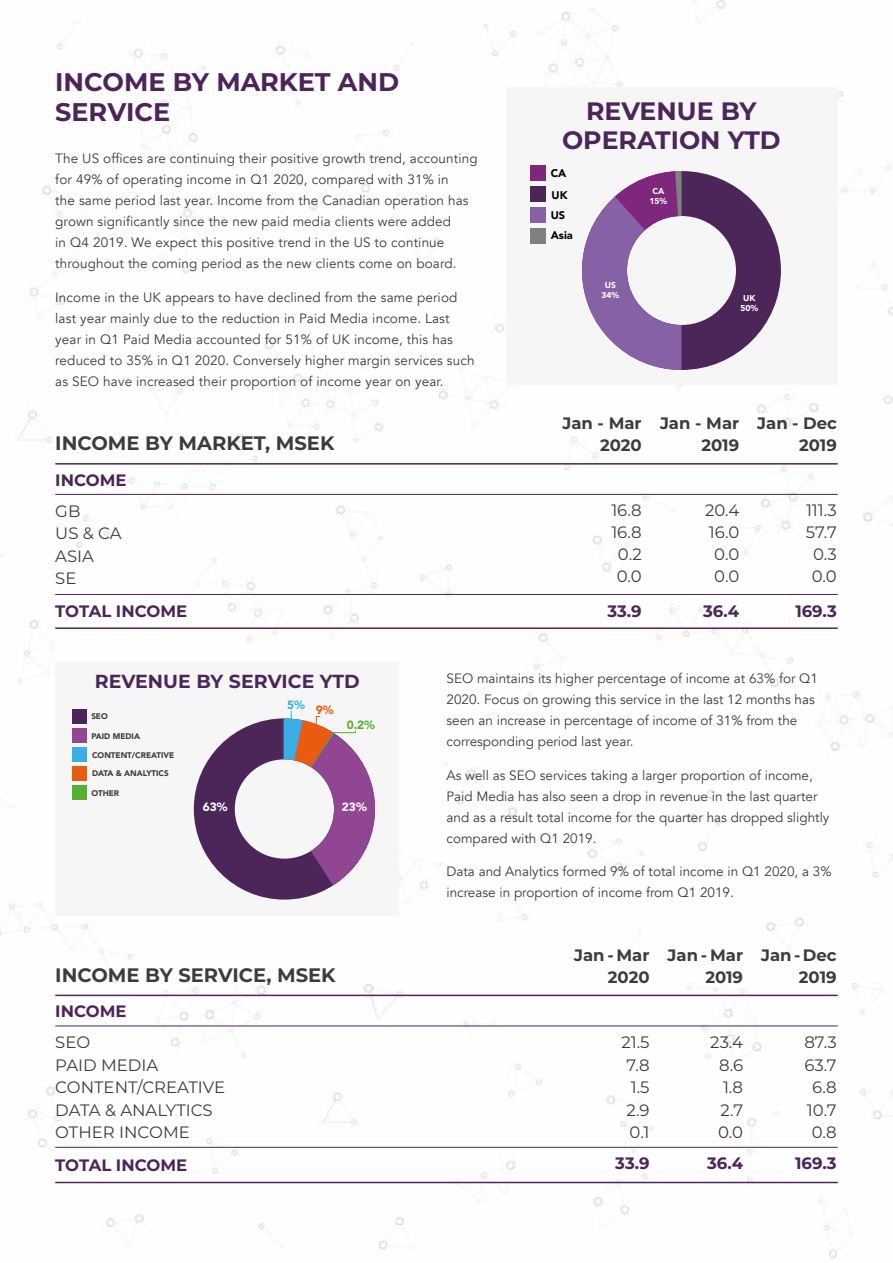
<style>
.page{position:relative;width:893px;height:1263px;background:#fff}
.page>*{position:absolute;margin:0;border:0;box-sizing:border-box;transform-origin:0 0}
.t1{font:700 25.5px/30px "Montserrat";color:#4c2459}
.t2{font:700 25.2px/28.5px "Montserrat";color:#4c2559;text-align:center}
.t3{font:700 19.5px "Montserrat";color:#3c3c3b}
.t4{font:700 18.9px "Montserrat";letter-spacing:.005em;color:#4c2559}
.t5{font:16.5px/22.5px "Montserrat";color:#3c3c3b;text-align:center}
.t6{font:700 16.5px/22px "Montserrat";color:#3c3c3b;text-align:right}
.t7{font:700 16.5px "Montserrat";color:#4c2459}
.t8{font:13.5px/21px "Avenir";letter-spacing:.01em;color:#3c3c3b}
.t9{font:900 11.85px "Avenir";color:#fff}
.t10{font:900 11.85px "Avenir";color:#55af31}
.t11{font:900 11.85px "Avenir";color:#38aee4}
.t12{font:900 11.85px "Avenir";color:#ea5b12}
.t13{font:900 10.95px/22px "Avenir";color:#020203}
.t14{font:900 8.4px/10.2px "Avenir";color:#fff;text-align:center}
.t15{font:900 8.1px "Avenir";color:#3c3c3b}
</style>
<div class="page">
<img style="left:0;top:0;width:893px;height:1259px">
<div style="left:506px;top:87px;width:332px;height:298px;background:#f6f6f6"></div>
<div style="left:530px;top:166px;width:15px;height:15px;background:#7e277c"></div>
<div style="left:530px;top:186px;width:15px;height:16px;background:#4c2559"></div>
<div style="left:530px;top:207px;width:15px;height:15px;background:#8761a6"></div>
<div style="left:530px;top:228px;width:15px;height:15px;background:#7f8080"></div>
<svg style="left:582px;top:171px;width:199px;height:199px"></svg>
<hr style="left:55px;top:627px;width:783px;height:2px;background:#4c2459">
<hr style="left:55px;top:463px;width:783px;height:2px;background:#4c2459">
<hr style="left:55px;top:494px;width:783px;height:1px;background:#4c2459">
<hr style="left:55px;top:594px;width:783px;height:1px;background:#4c2459">
<hr style="left:55px;top:995px;width:783px;height:1px;background:#4c2459">
<hr style="left:55px;top:1026px;width:783px;height:1px;background:#4c2459">
<hr style="left:55px;top:1147px;width:783px;height:1px;background:#4c2459">
<div style="left:55px;top:661px;width:344px;height:254px;background:#f6f6f6"></div>
<div style="left:72px;top:766px;width:15px;height:14px;background:#ea5b12"></div>
<div style="left:72px;top:728px;width:15px;height:14px;background:#914694"></div>
<div style="left:72px;top:747px;width:15px;height:14px;background:#38aee4"></div>
<div style="left:72px;top:709px;width:15px;height:14px;background:#4c2559"></div>
<div style="left:72px;top:785px;width:15px;height:14px;background:#55af31"></div>
<svg style="left:194px;top:711px;width:181px;height:188px"></svg>
<hr style="left:55px;top:1182px;width:783px;height:1px;background:#4c2459">
<h1 class="t1" style="left:55px;top:66px;width:345px">INCOME BY MARKET AND<br>SERVICE</h1>
<p class="t8" style="left:55px;top:148px;width:424px">The US offices are continuing their positive growth trend, accounting for 49% of operating income in Q1 2020, compared with 31% in<br>the same period last year. Income from the Canadian operation has grown significantly since the new paid media clients were added<br>in Q4 2019. We expect this positive trend in the US to continue throughout the coming period as the new clients come on board.</p>
<p class="t8" style="left:55px;top:287px;width:421px">Income in the UK appears to have declined from the same period last year mainly due to the reduction in Paid Media income. Last year in Q1 Paid Media accounted for 51% of UK income, this has reduced to 35% in Q1 2020. Conversely higher margin services such as SEO have increased their proportion of income year on year.</p>
<h3 class="t3" style="left:55px;top:429px;width:281px">INCOME BY MARKET, MSEK</h3>
<p class="t7" style="left:55px;top:468px;width:73px">INCOME</p>
<p class="t5" style="left:55px;top:499px;width:68px;text-align:left">GB<br>US &amp; CA<br>ASIA<br>SE</p>
<p class="t7" style="left:55px;top:599px;width:134px">TOTAL INCOME</p>
<h2 class="t2" style="left:562px;top:96px;width:220px">REVENUE BY<br>OPERATION YTD</h2>
<p class="t13" style="left:551px;top:162px;width:18px">CA<br>UK</p>
<p class="t13" style="left:551px;top:203px;width:16px">US</p>
<p class="t14" style="left:649px;top:186px;width:19px">CA<br>15%</p>
<p class="t13" style="left:551px;top:224px;width:24px">Asia</p>
<p class="t14" style="left:602px;top:279px;width:19px">US<br>34%</p>
<p class="t14" style="left:741px;top:292px;width:19px">UK<br>50%</p>
<p class="t6" style="left:562px;top:411px;width:81px">Jan - Mar<br>2020</p>
<p class="t6" style="left:660px;top:411px;width:81px">Jan - Mar<br>2019</p>
<p class="t6" style="left:757px;top:411px;width:81px">Jan - Dec<br>2019</p>
<p class="t5" style="left:611px;top:499px;width:32px;line-height:22px">16.8<br>16.8<br>0.2<br>0.0</p>
<p class="t7" style="left:607px;top:599px;width:36px">33.9</p>
<p class="t5" style="left:705px;top:499px;width:36px;line-height:22px">20.4<br>16.0<br>0.0<br>0.0</p>
<p class="t7" style="left:703px;top:599px;width:38px">36.4</p>
<p class="t5" style="left:806px;top:499px;width:32px;line-height:22px">111.3<br>57.7<br>0.3<br>0.0</p>
<p class="t7" style="left:795px;top:599px;width:43px">169.3</p>
<h3 class="t4" style="left:95px;top:668px;width:267px">REVENUE BY SERVICE YTD</h3>
<p class="t15" style="left:91px;top:710px;width:18px">SEO</p>
<p class="t15" style="left:91px;top:729px;width:50px">PAID MEDIA</p>
<p class="t15" style="left:92px;top:748px;width:84px">CONTENT/CREATIVE</p>
<p class="t15" style="left:92px;top:767px;width:78px">DATA &amp; ANALYTICS</p>
<p class="t15" style="left:91px;top:786px;width:29px">OTHER</p>
<p class="t9" style="left:203px;top:797px;width:26px">63%</p>
<p class="t11" style="left:287px;top:694px;width:19px">5%</p>
<p class="t12" style="left:316px;top:700px;width:19px">9%</p>
<p class="t10" style="left:347px;top:715px;width:30px">0.2%</p>
<p class="t9" style="left:342px;top:797px;width:26px">23%</p>
<h3 class="t3" style="left:55px;top:961px;width:282px">INCOME BY SERVICE, MSEK</h3>
<p class="t7" style="left:55px;top:999px;width:73px">INCOME</p>
<p class="t5" style="left:55px;top:1030px;width:171px;text-align:left">SEO<br>PAID MEDIA<br>CONTENT/CREATIVE<br>DATA &amp; ANALYTICS<br>OTHER INCOME</p>
<p class="t7" style="left:55px;top:1153px;width:134px">TOTAL INCOME</p>
<p class="t8" style="left:446px;top:668px;width:373px">SEO maintains its higher percentage of income at 63% for Q1<br>2020. Focus on growing this service in the last 12 months has seen an increase in percentage of income of 31% from the corresponding period last year.</p>
<p class="t8" style="left:446px;top:765px;width:384px">As well as SEO services taking a larger proportion of income, Paid Media has also seen a drop in revenue in the last quarter and as a result total income for the quarter has dropped slightly compared with Q1 2019.</p>
<p class="t8" style="left:446px;top:861px;width:387px">Data and Analytics formed 9% of total income in Q1 2020, a 3% increase in proportion of income from Q1 2019.</p>
<p class="t6" style="left:574px;top:943px;width:77px">Jan - Mar<br>2020</p>
<p class="t6" style="left:668px;top:943px;width:77px">Jan - Mar<br>2019</p>
<p class="t6" style="left:761px;top:943px;width:77px">Jan - Dec<br>2019</p>
<p class="t5" style="left:621px;top:1031px;width:30px">21.5<br>7.8<br>1.5<br>2.9<br>0.1</p>
<p class="t7" style="left:615px;top:1152px;width:36px">33.9</p>
<p class="t5" style="left:718px;top:1031px;width:26px;text-align:justify;text-indent:-8px">23.4<br>8.6<br>1.8<br>2.7<br>0.0</p>
<p class="t7" style="left:707px;top:1152px;width:38px">36.4</p>
<p class="t5" style="left:804px;top:1031px;width:34px">87.3<br>63.7<br>6.8<br>10.7<br>0.8</p>
<p class="t7" style="left:795px;top:1152px;width:43px">169.3</p>
</div>
